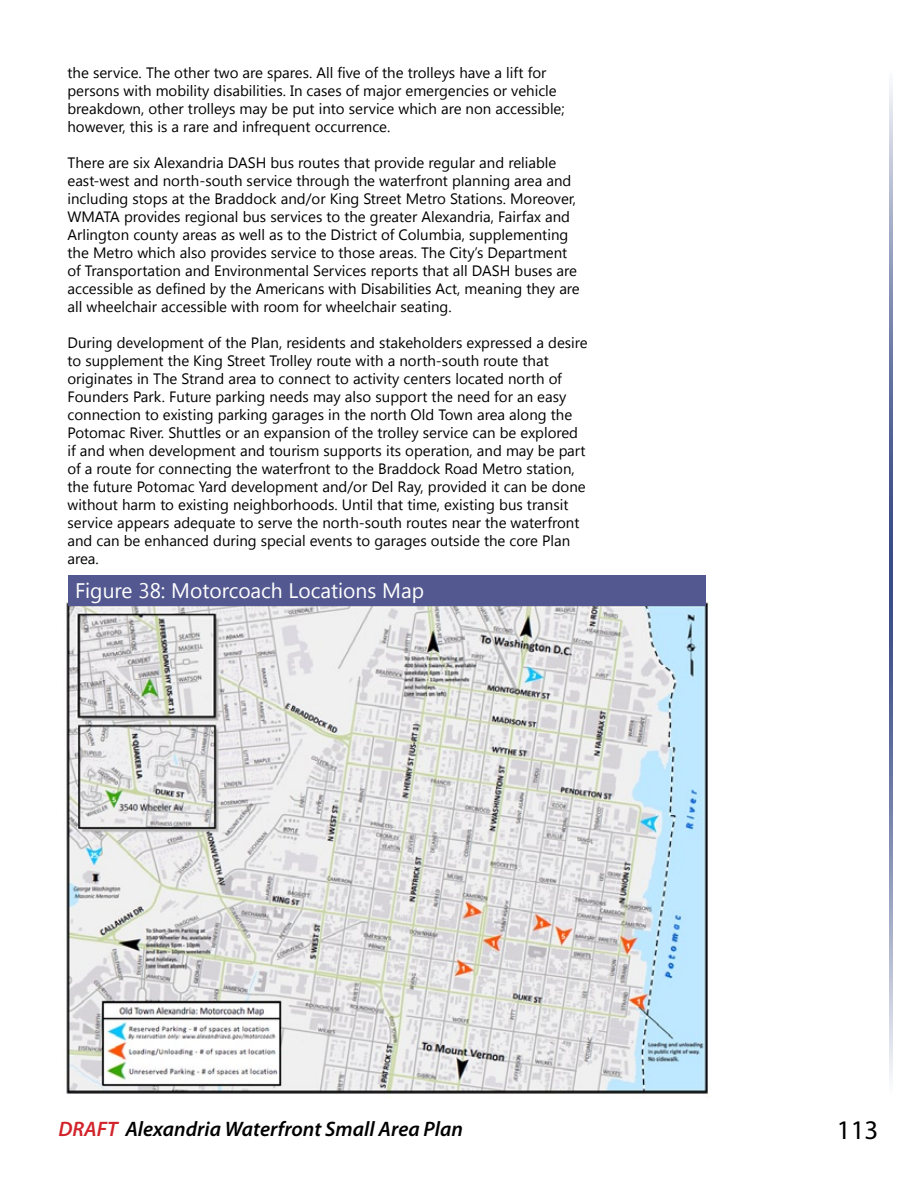
<style>
.page{position:relative;width:918px;height:1188px;background:#fff}
.page>*{position:absolute;margin:0;border:0;box-sizing:border-box;transform-origin:0 0}
.t1{font:27px "Myriad Pro";color:#000}
.t2{font:italic 600 21px "Myriad Pro";color:#000}
.t3{font:21px "Segoe UI";color:#fff}
.t4{font:15px/18px "Segoe UI";color:#000}
.s1{color:#d2232a}
</style>
<div class="page">
<svg style="left:889px;top:86px;width:4px;height:990px;background:#818db2"></svg>
<img style="left:66px;top:602px;width:642px;height:496px">
<div style="left:68px;top:575px;width:638px;height:31px;background:#535990"></div>
<p class="t4" style="left:68px;top:63px;width:499px">the service. The other two are spares. All five of the trolleys have a lift for persons with mobility disabilities. In cases of major emergencies or vehicle breakdown, other trolleys may be put into service which are non accessible; however, this is a rare and infrequent occurrence.</p>
<p class="t4" style="left:68px;top:153px;width:514px">There are six Alexandria DASH bus routes that provide regular and reliable east-west and north-south service through the waterfront planning area and including stops at the Braddock and/or King Street Metro Stations. Moreover, WMATA provides regional bus services to the greater Alexandria, Fairfax and Arlington county areas as well as to the District of Columbia, supplementing the Metro which also provides service to those areas. The City’s Department of Transportation and Environmental Services reports that all DASH buses are accessible as defined by the Americans with Disabilities Act, meaning they are all wheelchair accessible with room for wheelchair seating.</p>
<p class="t4" style="left:68px;top:333px;width:522px">During development of the Plan, residents and stakeholders expressed a desire to supplement the King Street Trolley route with a north-south route that originates in The Strand area to connect to activity centers located north of Founders Park. Future parking needs may also support the need for an easy connection to existing parking garages in the north Old Town area along the Potomac River. Shuttles or an expansion of the trolley service can be explored if and when development and tourism supports its operation, and may be part of a route for connecting the waterfront to the Braddock Road Metro station, the future Potomac Yard development and/or Del Ray, provided it can be done without harm to existing neighborhoods. Until that time, existing bus transit service appears adequate to serve the north-south routes near the waterfront and can be enhanced during special events to garages outside the core Plan area.</p>
<h2 class="t3" style="left:75px;top:576px;width:351px">Figure 38: Motorcoach Locations Map</h2>
<h2 class="t2" style="left:58px;top:1116px;width:406px"><span class="s1">DRAFT</span> Alexandria Waterfront Small Area Plan</h2>
<h1 class="t1" style="left:837px;top:1113px;width:43px">113</h1>
</div>
